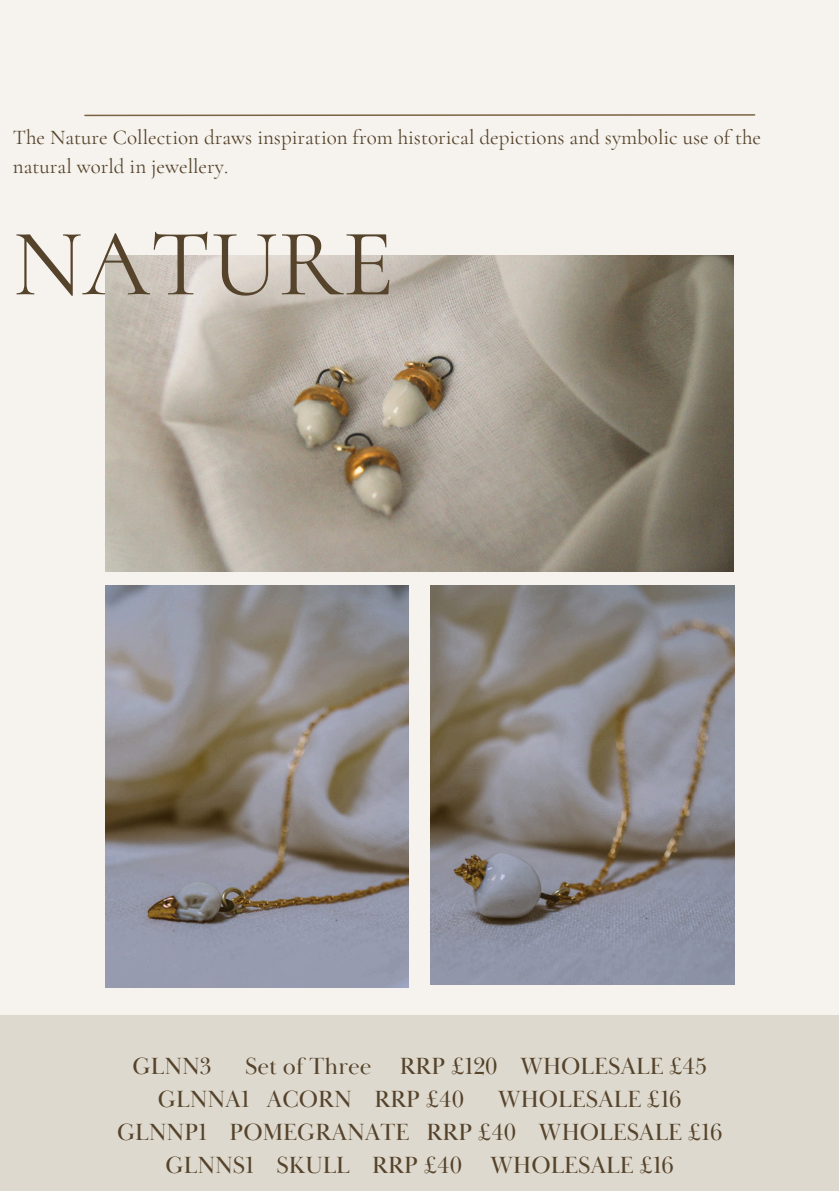
<style>
.page{position:relative;width:839px;height:1191px;background:#fff}
.page>*{position:absolute;margin:0;border:0;box-sizing:border-box;transform-origin:0 0}
.t1{font:96px "Cormorant SC";color:#55432b}
.t2{font:24px/33px "Baskerville Display PT";color:#55432b}
.t3{font:21px/28.4px "Cormorant Garamond";color:#55432b}
</style>
<div class="page">
<div style="left:0;top:0;width:838px;height:1191px;background:#f6f3ee"></div>
<hr style="left:85px;top:114px;width:669px;height:2px;background:#796241">
<div style="left:0;top:1016px;width:838px;height:175px;background:#ded9ce"></div>
<img style="left:431px;top:585px;width:303px;height:399px">
<img style="left:105px;top:585px;width:303px;height:402px">
<img style="left:105px;top:255px;width:629px;height:317px">
<h1 class="t3" style="left:13px;top:123px;width:749px">The Nature Collection draws inspiration from historical depictions and symbolic use of the natural world in jewellery.</h1>
<p class="t1" style="left:13px;top:206px;width:383px">NATURE</p>
<p class="t2" style="left:158px;top:1051px;width:550px;text-indent:87px">Set of Three RRP £120 WHOLESALE £45<br>GLNNA1 ACORN RRP £40</p>
<p class="t2" style="left:133px;top:1051px;width:80px">GLNN3</p>
<p class="t2" style="left:497px;top:1084px;width:185px">WHOLESALE £16</p>
<p class="t2" style="left:117px;top:1117px;width:606px">GLNNP1 POMEGRANATE RRP £40 WHOLESALE £16</p>
<p class="t2" style="left:166px;top:1150px;width:509px">GLNNS1 SKULL RRP £40 WHOLESALE £16</p>
</div>
